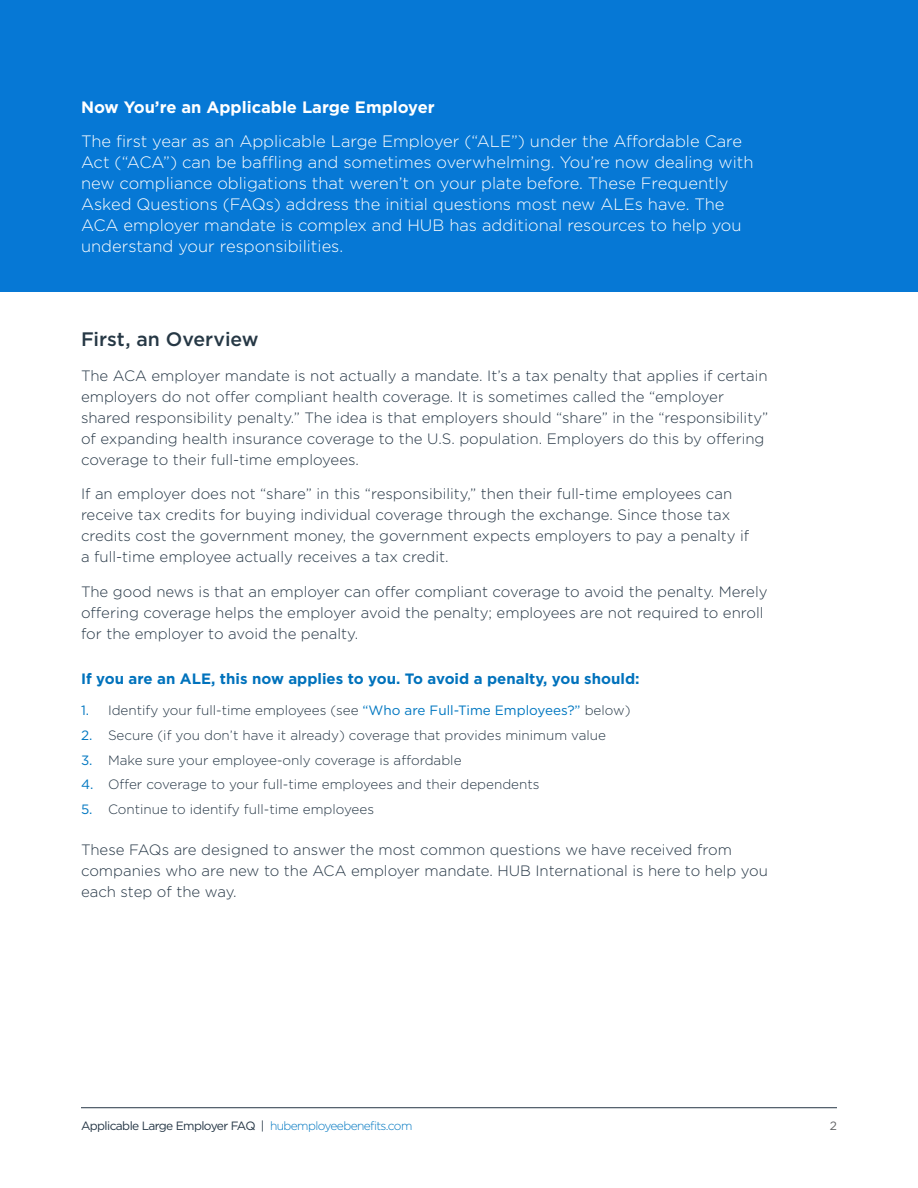
<style>
.page{position:relative;width:918px;height:1188px;background:#fff}
.page>*{position:absolute;margin:0;border:0;box-sizing:border-box;transform-origin:0 0}
.t1{font:500 19.5px "Gotham";letter-spacing:-.005em;color:#263845}
.t2{font:300 16.5px/21px "Gotham";color:#fff}
.t3{font:700 16.5px "Gotham";color:#fff}
.t4{font:300 15px/21px "Gotham";color:#263746}
.t5{font:700 15px "Gotham";color:#0072bc}
.t6{font:300 13.5px "Gotham";color:#263746}
.t7{font:12px "Gotham";letter-spacing:-.05em;color:#263746}
.t8{font:12px "Gotham";color:#636466}
.s1{font-weight:400;color:#0077c1}
.s2{font-weight:300;color:#0077c1}
</style>
<div class="page">
<hr style="left:81px;top:1107px;width:756px;height:1px;background:#263746">
<div style="left:0;top:0;width:918px;height:292px;background:#0678d5"></div>
<p class="t3" style="left:81px;top:96px;width:355px">Now You’re an Applicable Large Employer</p>
<p class="t2" style="left:81px;top:130px;width:674px">The first year as an Applicable Large Employer (“ALE”) under the Affordable Care Act (“ACA”) can be baffling and sometimes overwhelming. You’re now dealing with new compliance obligations that weren’t on your plate before. These Frequently Asked Questions (FAQs) address the initial questions most new ALEs have. The ACA employer mandate is complex and HUB has additional resources to help you understand your responsibilities.</p>
<h1 class="t1" style="left:81px;top:326px;width:179px">First, an Overview</h1>
<p class="t4" style="left:81px;top:364px;width:689px">The ACA employer mandate is not actually a mandate. It’s a tax penalty that applies if certain employers do not offer compliant health coverage. It is sometimes called the “employer shared responsibility penalty.” The idea is that employers should “share” in the “responsibility” of expanding health insurance coverage to the U.S. population. Employers do this by offering coverage to their full-time employees.</p>
<p class="t4" style="left:81px;top:483px;width:670px">If an employer does not “share” in this “responsibility,” then their full-time employees can receive tax credits for buying individual coverage through the exchange. Since those tax credits cost the government money, the government expects employers to pay a penalty if a full-time employee actually receives a tax credit.</p>
<p class="t4" style="left:81px;top:580px;width:688px">The good news is that an employer can offer compliant coverage to avoid the penalty. Merely offering coverage helps the employer avoid the penalty; employees are not required to enroll for the employer to avoid the penalty.</p>
<p class="t5" style="left:81px;top:668px;width:560px">If you are an ALE, this now applies to you. To avoid a penalty, you should:</p>
<p class="t6" style="left:81px;top:702px;width:551px"><span class="s1">1.</span> Identify your full-time employees (see <span class="s1">“Who are Full-Time Employees?”</span> below)</p>
<p class="t6" style="left:81px;top:727px;width:527px"><span class="s1">2.</span> Secure (if you don’t have it already) coverage that provides minimum value</p>
<p class="t6" style="left:81px;top:751px;width:382px"><span class="s1">3.</span> Make sure your employee-only coverage is affordable</p>
<p class="t6" style="left:81px;top:776px;width:460px"><span class="s1">4.</span> Offer coverage to your full-time employees and their dependents</p>
<p class="t6" style="left:81px;top:801px;width:295px"><span class="s1">5.</span> Continue to identify full-time employees</p>
<p class="t4" style="left:81px;top:839px;width:689px">These FAQs are designed to answer the most common questions we have received from companies who are new to the ACA employer mandate. HUB International is here to help you each step of the way.</p>
<p class="t7" style="left:81px;top:1118px;width:333px">Applicable Large Employer FAQ | <span class="s2">hubemployeebenefits.com</span></p>
<p class="t8" style="left:830px;top:1118px;width:9px">2</p>
</div>
